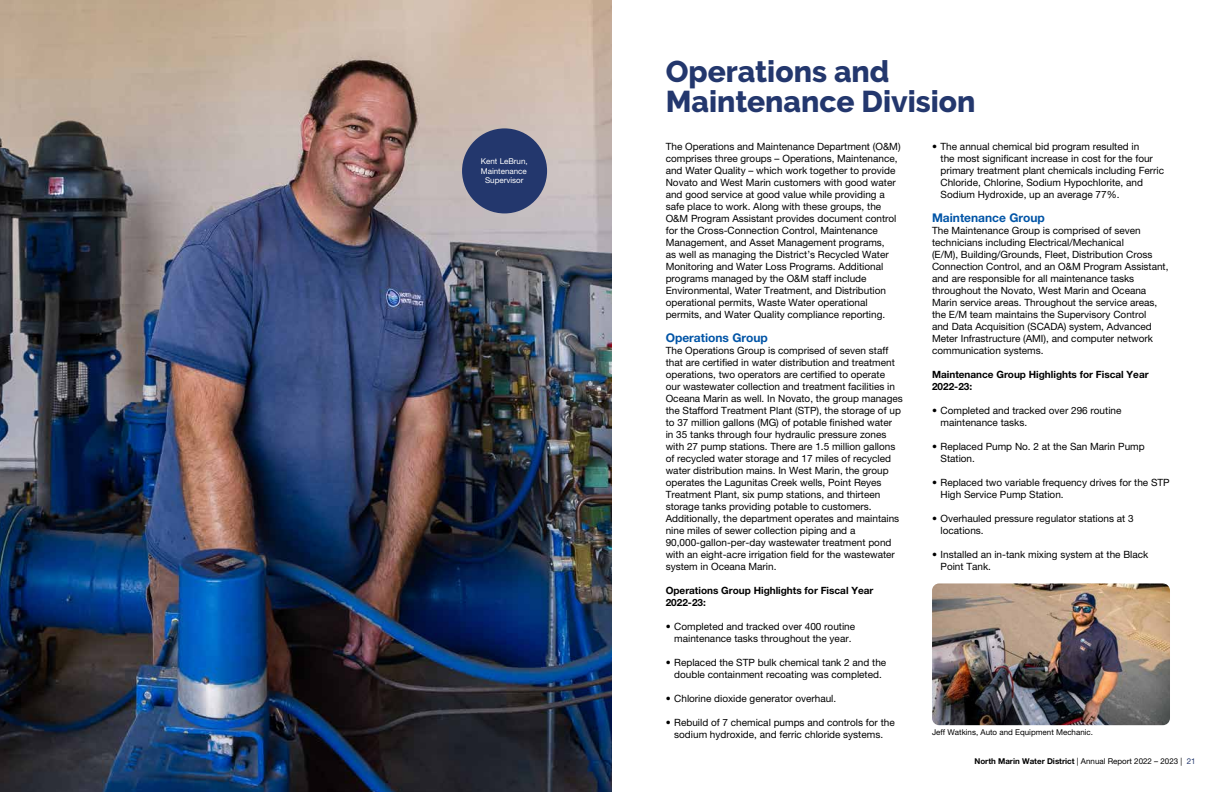
<style>
.page{position:relative;width:1224px;height:792px;background:#fff}
.page>*{position:absolute;margin:0;border:0;box-sizing:border-box;transform-origin:0 0}
.t1{font:800 30px/30px "Raleway";color:#23376d}
.t2{font:700 12px "Helvetica Neue LT Pro";color:#0054a6}
.t3{font:10px/12px "Helvetica Neue LT Pro";color:#000}
.t4{font:700 10px/12px "Helvetica Neue LT Pro";color:#000}
.t5{font:700 8px "Helvetica Neue LT Pro";color:#000}
.t6{font:8px "Helvetica Neue LT Pro";color:#000}
.t7{font:8px/9.6px "Helvetica Neue LT Pro";color:#fff;text-align:center}
.s1{font-weight:400}
.s2{font-weight:400;color:#23376d}
</style>
<div class="page">
<img style="left:932px;top:583px;width:238px;height:142px">
<img style="left:0;top:0;width:612px;height:792px">
<div style="left:462px;top:128px;width:85px;height:85px;background:#23376d;border-radius:50%"></div>
<p class="t7" style="left:481px;top:156px;width:48px">Kent LeBrun,<br>Maintenance<br>Supervisor</p>
<h1 class="t1" style="left:666px;top:57px;width:311px">Operations and<br>Maintenance Division</h1>
<p class="t3" style="left:666px;top:140px;width:236px">The Operations and Maintenance Department (O&amp;M) comprises three groups – Operations, Maintenance, and Water Quality – which work together to provide Novato and West Marin customers with good water and good service at good value while providing a safe place to work. Along with these groups, the O&amp;M Program Assistant provides document control for the Cross-Connection Control, Maintenance Management, and Asset Management programs,<br>as well as managing the District’s Recycled Water Monitoring and Water Loss Programs. Additional programs managed by the O&amp;M staff include Environmental, Water Treatment, and Distribution operational permits, Waste Water operational permits, and Water Quality compliance reporting.</p>
<p class="t2" style="left:666px;top:330px;width:104px">Operations Group</p>
<p class="t3" style="left:666px;top:344px;width:239px">The Operations Group is comprised of seven staff that are certified in water distribution and treatment operations, two operators are certified to operate<br>our wastewater collection and treatment facilities in Oceana Marin as well. In Novato, the group manages the Stafford Treatment Plant (STP), the storage of up to 37 million gallons (MG) of potable finished water<br>in 35 tanks through four hydraulic pressure zones with 27 pump stations. There are 1.5 million gallons of recycled water storage and 17 miles of recycled water distribution mains. In West Marin, the group operates the Lagunitas Creek wells, Point Reyes Treatment Plant, six pump stations, and thirteen storage tanks providing potable to customers.<br>Additionally, the department operates and maintains nine miles of sewer collection piping and a 90,000-gallon-per-day wastewater treatment pond with an eight-acre irrigation field for the wastewater system in Oceana Marin.</p>
<p class="t4" style="left:666px;top:584px;width:209px">Operations Group Highlights for Fiscal Year<br>2022-23:</p>
<p class="t3" style="left:666px;top:620px;width:191px;text-align:center">• Completed and tracked over 400 routine maintenance tasks throughout the year.</p>
<p class="t3" style="left:666px;top:656px;width:222px;text-align:center">• Replaced the STP bulk chemical tank 2 and the double containment recoating was completed.</p>
<p class="t3" style="left:666px;top:692px;width:172px">• Chlorine dioxide generator overhaul.</p>
<p class="t3" style="left:666px;top:716px;width:231px;text-align:center">• Rebuild of 7 chemical pumps and controls for the sodium hydroxide, and ferric chloride systems.</p>
<p class="t3" style="left:941px;top:140px;width:225px;text-indent:-8px">• The annual chemical bid program resulted in<br>the most significant increase in cost for the four primary treatment plant chemicals including Ferric Chloride, Chlorine, Sodium Hypochlorite, and Sodium Hydroxide, up an average 77%.</p>
<p class="t2" style="left:932px;top:210px;width:114px">Maintenance Group</p>
<p class="t3" style="left:932px;top:224px;width:238px">The Maintenance Group is comprised of seven technicians including Electrical/Mechanical<br>(E/M), Building/Grounds, Fleet, Distribution Cross Connection Control, and an O&amp;M Program Assistant, and are responsible for all maintenance tasks throughout the Novato, West Marin and Oceana Marin service areas. Throughout the service areas, the E/M team maintains the Supervisory Control<br>and Data Acquisition (SCADA) system, Advanced Meter Infrastructure (AMI), and computer network communication systems.</p>
<p class="t4" style="left:932px;top:368px;width:218px">Maintenance Group Highlights for Fiscal Year<br>2022-23:</p>
<p class="t3" style="left:941px;top:404px;width:182px;text-indent:-8px">• Completed and tracked over 296 routine maintenance tasks.</p>
<p class="t3" style="left:941px;top:440px;width:206px;text-indent:-8px">• Replaced Pump No. 2 at the San Marin Pump<br>Station.</p>
<p class="t3" style="left:941px;top:476px;width:231px;text-indent:-8px">• Replaced two variable frequency drives for the STP<br>High Service Pump Station.</p>
<p class="t3" style="left:941px;top:512px;width:195px;text-indent:-8px">• Overhauled pressure regulator stations at 3 locations.</p>
<p class="t3" style="left:941px;top:548px;width:209px;text-indent:-8px">• Installed an in-tank mixing system at the Black<br>Point Tank.</p>
<p class="t6" style="left:932px;top:727px;width:163px">Jeff Watkins, Auto and Equipment Mechanic.</p>
<p class="t5" style="left:974px;top:756px;width:223px">North Marin Water District <span class="s1">| Annual Report 2022 – 2023 |</span> <span class="s2">21</span></p>
</div>
